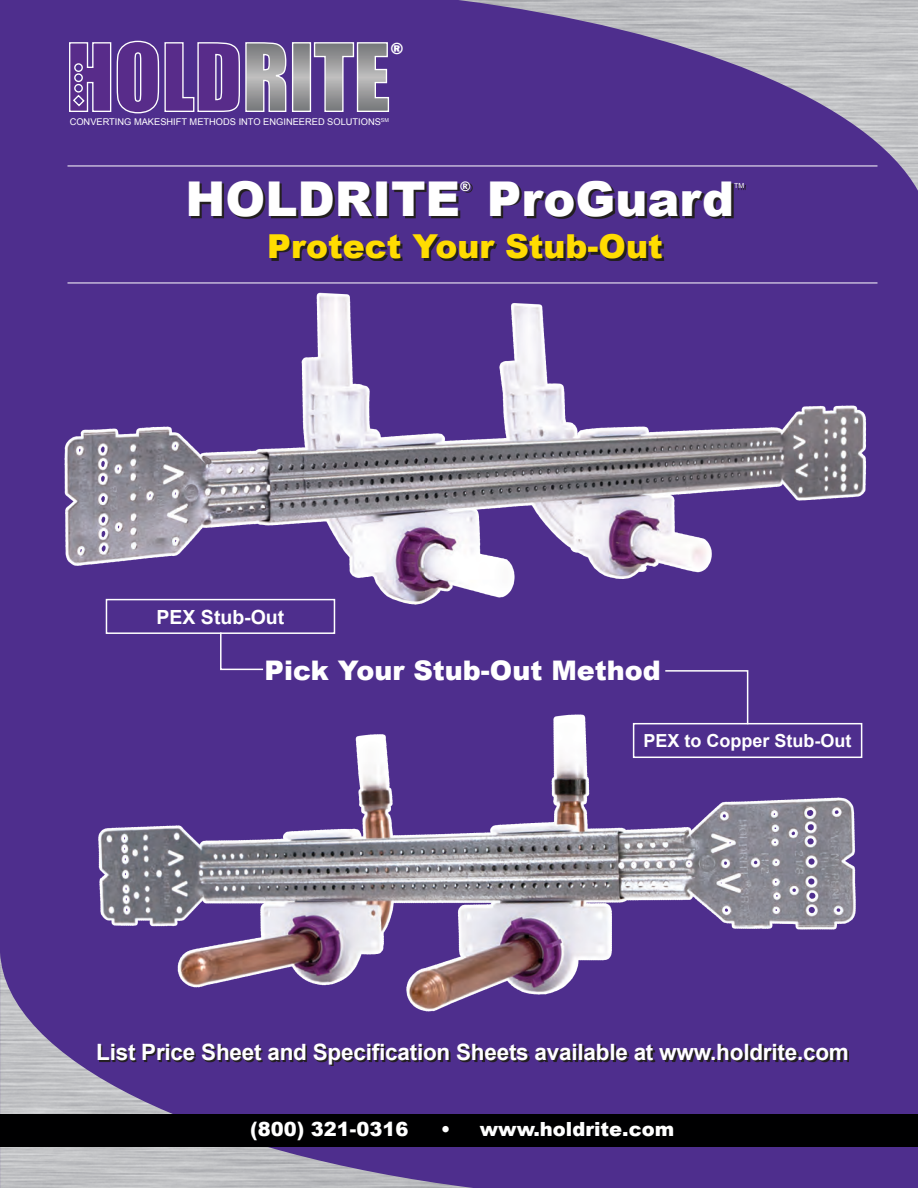
<style>
.page{position:relative;width:918px;height:1188px;background:#4e2e8d}
.page>*{position:absolute;margin:0;border:0;box-sizing:border-box;transform-origin:0 0}
.t1{font:900 48px "Arial";color:#fff}
.t2{font:900 33px "Arial";color:#ffdc01}
.t3{font:900 27px "Arial";color:#fff}
.t4{font:700 22.5px "Arial";letter-spacing:-.01em;color:#fff}
.t5{font:900 19.5px "Arial";color:#fff}
.Product_Name{font:700 19.5px "Arial";color:#fff}
.Product_Name-2{font:700 18px "Arial";color:#fff}
.t6{font:800 16.8px "Franklin Gothic";color:#fff}
.t7{font:900 13.05px "Arial";color:#fff}
.t8{font:9.3px "Arial";color:#fff}
.t9{font:7.05px "Arial";color:#fff}
</style>
<div class="page">
<img style="left:458px;top:0;width:460px;height:191px">
<img style="left:0;top:954px;width:473px;height:234px">
<img style="left:64px;top:282px;width:814px;height:344px">
<div style="left:0;top:1114px;width:918px;height:33px;background:#000001"></div>
<svg style="left:191px;top:184px;width:555px;height:77px"></svg>
<svg style="left:294px;top:44px;width:15px;height:66px"></svg>
<div style="left:292px;top:42px;width:19px;height:70px;border:1px solid #fff"></div>
<svg style="left:313px;top:42px;width:77px;height:70px"></svg>
<svg style="left:69px;top:40px;width:218px;height:74px"></svg>
<img style="left:60px;top:714px;width:803px;height:320px">
<svg style="left:99px;top:1045px;width:750px;height:21px"></svg>
<div style="left:106px;top:599px;width:229px;height:35px;border:2px solid #fff"></div>
<div style="left:633px;top:723px;width:229px;height:35px;border:2px solid #fff"></div>
<svg style="left:219px;top:631px;width:46px;height:40px"></svg>
<svg style="left:664px;top:670px;width:85px;height:56px"></svg>
<hr style="left:68px;top:283px;width:810px;height:1px;background:#fff">
<hr style="left:68px;top:166px;width:810px;height:1px;background:#fff">
<p class="t6" style="left:390px;top:37px;width:15px">®</p>
<p class="t8" style="left:70px;top:116px;width:321px">CONVERTING MAKESHIFT METHODS INTO ENGINEERED SOLUTIONS<sup>SM</sup></p>
<p class="t1" style="left:186px;top:164px;width:276px">HOLDRITE</p>
<p class="t7" style="left:460px;top:177px;width:12px">®</p>
<p class="t1" style="left:487px;top:164px;width:249px">ProGuard</p>
<p class="t9" style="left:734px;top:181px;width:12px">TM</p>
<p class="t2" style="left:267px;top:223px;width:397px">Protect Your Stub-Out</p>
<p class="Product_Name" style="left:157px;top:604px;width:129px">PEX Stub-Out</p>
<p class="t3" style="left:265px;top:650px;width:398px">Pick Your Stub-Out Method</p>
<p class="Product_Name-2" style="left:644px;top:729px;width:210px">PEX to Copper Stub-Out</p>
<p class="t4" style="left:96px;top:1037px;width:754px">List Price Sheet and Specification Sheets available at www.holdrite.com</p>
<p class="t5" style="left:256px;top:1115px;width:160px">(800) 321-0316</p>
<p class="t5" style="left:447px;top:1115px;width:235px">• www.holdrite.com</p>
<p class="t5" style="left:250px;top:1115px;width:160px">(800) 321-0316</p>
<p class="t5" style="left:441px;top:1115px;width:235px">• www.holdrite.com</p>
</div>
